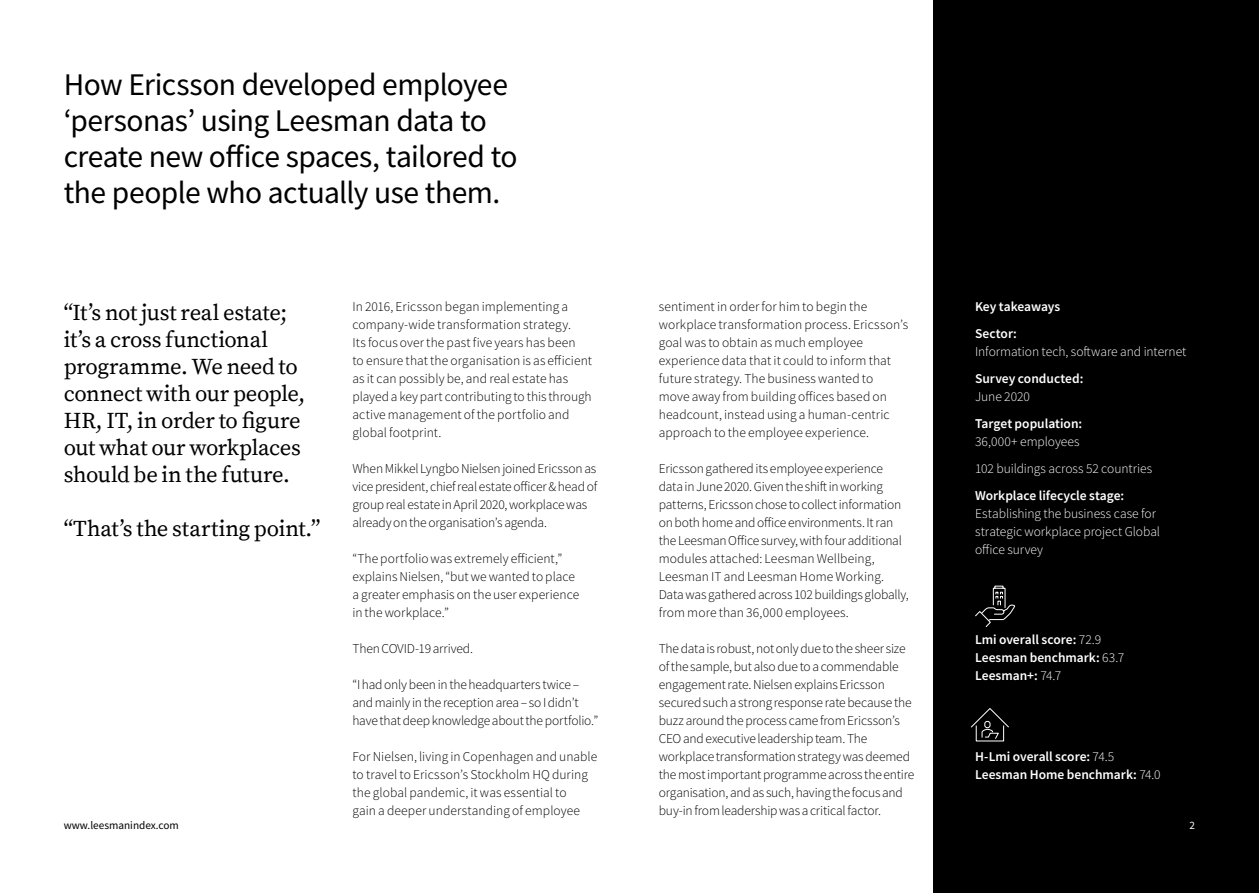
<style>
.page{position:relative;width:1259px;height:893px;background:#fff}
.page>*{position:absolute;margin:0;border:0;box-sizing:border-box;transform-origin:0 0}
.t1{font:31.5px/36px "Source Sans Pro";letter-spacing:-.02em;color:#000}
.t2{font:22.5px/27px "Source Serif Pro";letter-spacing:-.015em;color:#000}
.t3{font:300 13.5px/18px "Source Sans Pro";color:#000}
.t4{font:300 13.5px/18px "Source Sans Pro";letter-spacing:-.005em;color:#fff}
.t5{font:600 13.5px/18px "Source Sans Pro";color:#fff}
.t6{font:600 13.5px "Source Sans Pro";color:#fff}
.t7{font:11.25px "Source Sans Pro";color:#000}
.t8{font:11.25px "Source Sans Pro";color:#fff}
.s1{font-weight:300}
</style>
<div class="page">
<div style="left:933px;top:0;width:326px;height:893px;background:#000"></div>
<svg style="left:970px;top:708px;width:39px;height:34px"></svg>
<svg style="left:975px;top:585px;width:40px;height:42px"></svg>
<h1 class="t1" style="left:64px;top:66px;width:455px">How Ericsson developed employee ‘personas’ using Leesman data to create new office spaces, tailored to the people who actually use them.</h1>
<h2 class="t2" style="left:64px;top:300px;width:243px">“It’s not just real estate; it’s a cross functional programme. We need to connect with our people,<br>HR, IT, in order to figure out what our workplaces should be in the future.</h2>
<h2 class="t2" style="left:64px;top:516px;width:258px">“That’s the starting point.”</h2>
<p class="t7" style="left:64px;top:818px;width:117px">www.leesmanindex.com</p>
<p class="t3" style="left:352px;top:298px;width:241px">In 2016, Ericsson began implementing a company-wide transformation strategy.<br>Its focus over the past five years has been<br>to ensure that the organisation is as efficient as it can possibly be, and real estate has played a key part contributing to this through active management of the portfolio and global footprint.</p>
<p class="t3" style="left:352px;top:460px;width:246px">When Mikkel Lyngbo Nielsen joined Ericsson as vice president, chief real estate officer &amp; head of group real estate in April 2020, workplace was already on the organisation’s agenda.</p>
<p class="t3" style="left:352px;top:550px;width:228px">“The portfolio was extremely efficient,” explains Nielsen, “but we wanted to place a greater emphasis on the user experience in the workplace.”</p>
<p class="t3" style="left:352px;top:640px;width:122px">Then COVID-19 arrived.</p>
<p class="t3" style="left:352px;top:676px;width:247px">“I had only been in the headquarters twice – and mainly in the reception area – so I didn’t have that deep knowledge about the portfolio.”</p>
<p class="t3" style="left:352px;top:748px;width:246px">For Nielsen, living in Copenhagen and unable to travel to Ericsson’s Stockholm HQ during the global pandemic, it was essential to<br>gain a deeper understanding of employee</p>
<p class="t3" style="left:659px;top:298px;width:251px">sentiment in order for him to begin the workplace transformation process. Ericsson’s goal was to obtain as much employee experience data that it could to inform that future strategy. The business wanted to<br>move away from building offices based on headcount, instead using a human-centric approach to the employee experience.</p>
<p class="t3" style="left:659px;top:460px;width:251px">Ericsson gathered its employee experience data in June 2020. Given the shift in working patterns, Ericsson chose to collect information on both home and office environments. It ran the Leesman Office survey, with four additional modules attached: Leesman Wellbeing, Leesman IT and Leesman Home Working.<br>Data was gathered across 102 buildings globally, from more than 36,000 employees.</p>
<p class="t3" style="left:659px;top:640px;width:257px">The data is robust, not only due to the sheer size of the sample, but also due to a commendable engagement rate. Nielsen explains Ericsson secured such a strong response rate because the buzz around the process came from Ericsson’s CEO and executive leadership team. The workplace transformation strategy was deemed the most important programme across the entire organisation, and as such, having the focus and buy-in from leadership was a critical factor.</p>
<p class="t5" style="left:975px;top:293px;width:87px;line-height:27px">Key takeaways<br>Sector:</p>
<p class="t4" style="left:975px;top:343px;width:213px">Information tech, software and internet</p>
<p class="t5" style="left:975px;top:369px;width:110px">Survey conducted:</p>
<p class="t4" style="left:975px;top:388px;width:56px">June 2020</p>
<p class="t6" style="left:975px;top:415px;width:109px">Target population:</p>
<p class="t4" style="left:975px;top:428px;width:179px;line-height:27px">36,000+ employees<br>102 buildings across 52 countries</p>
<p class="t6" style="left:975px;top:487px;width:151px">Workplace lifecycle stage:</p>
<p class="t4" style="left:975px;top:505px;width:187px">Establishing the business case for strategic workplace project Global office survey</p>
<p class="t5" style="left:975px;top:630px;width:151px">Lmi overall score: <span class="s1">72.9<br></span>Leesman benchmark: <span class="s1">63.7<br></span>Leesman+: <span class="s1">74.7</span></p>
<p class="t5" style="left:975px;top:747px;width:187px">H-Lmi overall score: <span class="s1">74.5<br></span>Leesman Home benchmark: <span class="s1">74.0</span></p>
<p class="t8" style="left:1189px;top:818px;width:7px">2</p>
</div>
